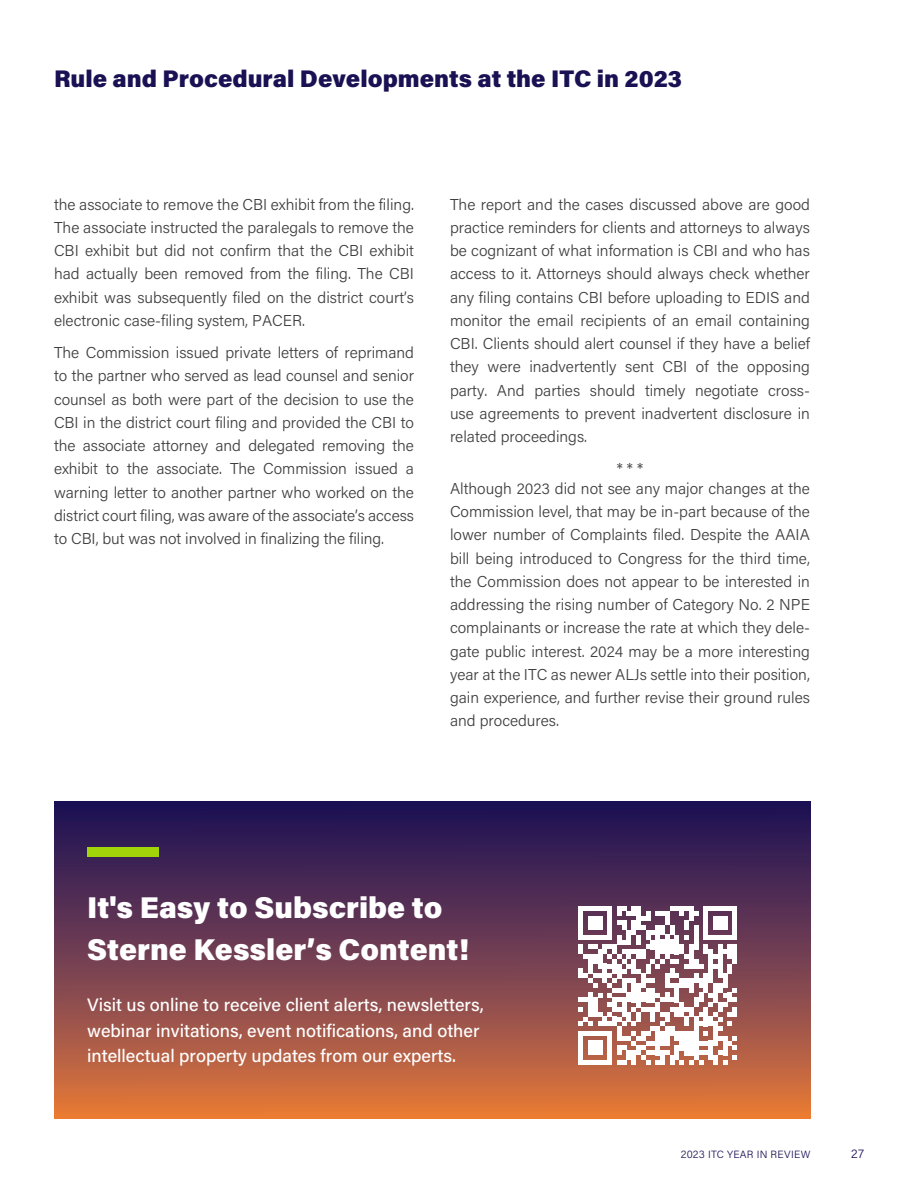
<style>
.page{position:relative;width:918px;height:1188px;background:#fff}
.page>*{position:absolute;margin:0;border:0;box-sizing:border-box;transform-origin:0 0}
.Callout{font:900 30px/42px "Acumin Pro";color:#fff}
.Page_Headings{font:900 24px "Acumin Pro";color:#191153}
.Callout_Subtitle{font:500 18px/25.5px "Acumin Pro";color:#fff}
.Body{font:300 15.75px/23.2px "Acumin Pro";color:#3e3e3f;text-align:justify}
.Dinkus{font:300 15.75px "Acumin Pro";color:#3e3e3f}
.t1{font:300 12px "Acumin Pro";color:#191153}
.t2{font:300 10.5px "Acumin Pro";letter-spacing:.025em;color:#191153}
</style>
<div class="page">
<div style="left:54px;top:801px;width:756px;height:318px;background:linear-gradient(to bottom,#130d5b,#df763f)"></div>
<svg style="left:578px;top:906px;width:159px;height:159px"></svg>
<div style="left:87px;top:847px;width:72px;height:10px;background:#a2d40a"></div>
<p class="Page_Headings" style="left:54px;top:61px;width:629px">Rule and Procedural Developments at the ITC in 2023</p>
<p class="Body" style="left:54px;top:192px;width:362px">the associate to remove the CBI exhibit from the filing.<br>The associate instructed the paralegals to remove the CBI exhibit but did not confirm that the CBI exhibit had actually been removed from the filing. The CBI exhibit was subsequently filed on the district court’s electronic case-filing system, PACER.</p>
<p class="Body" style="left:54px;top:340px;width:362px">The Commission issued private letters of reprimand to the partner who served as lead counsel and senior counsel as both were part of the decision to use the CBI in the district court filing and provided the CBI to the associate attorney and delegated removing the exhibit to the associate. The Commission issued a warning letter to another partner who worked on the district court filing, was aware of the associate’s access to CBI, but was not involved in finalizing the filing.</p>
<p class="Body" style="left:450px;top:192px;width:362px">The report and the cases discussed above are good practice reminders for clients and attorneys to always be cognizant of what information is CBI and who has access to it. Attorneys should always check whether any filing contains CBI before uploading to EDIS and monitor the email recipients of an email containing CBI. Clients should alert counsel if they have a belief they were inadvertently sent CBI of the opposing party. And parties should timely negotiate cross&shy;use agreements to prevent inadvertent disclosure in related proceedings.</p>
<p class="Dinkus" style="left:617px;top:457px;width:28px">* * *</p>
<p class="Body" style="left:450px;top:476px;width:362px">Although 2023 did not see any major changes at the Commission level, that may be in-part because of the lower number of Complaints filed. Despite the AAIA bill being introduced to Congress for the third time, the Commission does not appear to be interested in addressing the rising number of Category No. 2 NPE complainants or increase the rate at which they dele&shy;gate public interest. 2024 may be a more interesting year at the ITC as newer ALJs settle into their position, gain experience, and further revise their ground rules and procedures.</p>
<p class="Callout" style="left:87px;top:885px;width:384px">It's Easy to Subscribe to<br>Sterne Kessler’s Content!</p>
<p class="Callout_Subtitle" style="left:87px;top:991px;width:398px">Visit us online to receive client alerts, newsletters, webinar invitations, event notifications, and other intellectual property updates from our experts.</p>
<p class="t2" style="left:681px;top:1147px;width:131px">2023 ITC YEAR IN REVIEW</p>
<p class="t1" style="left:851px;top:1146px;width:14px">27</p>
</div>
